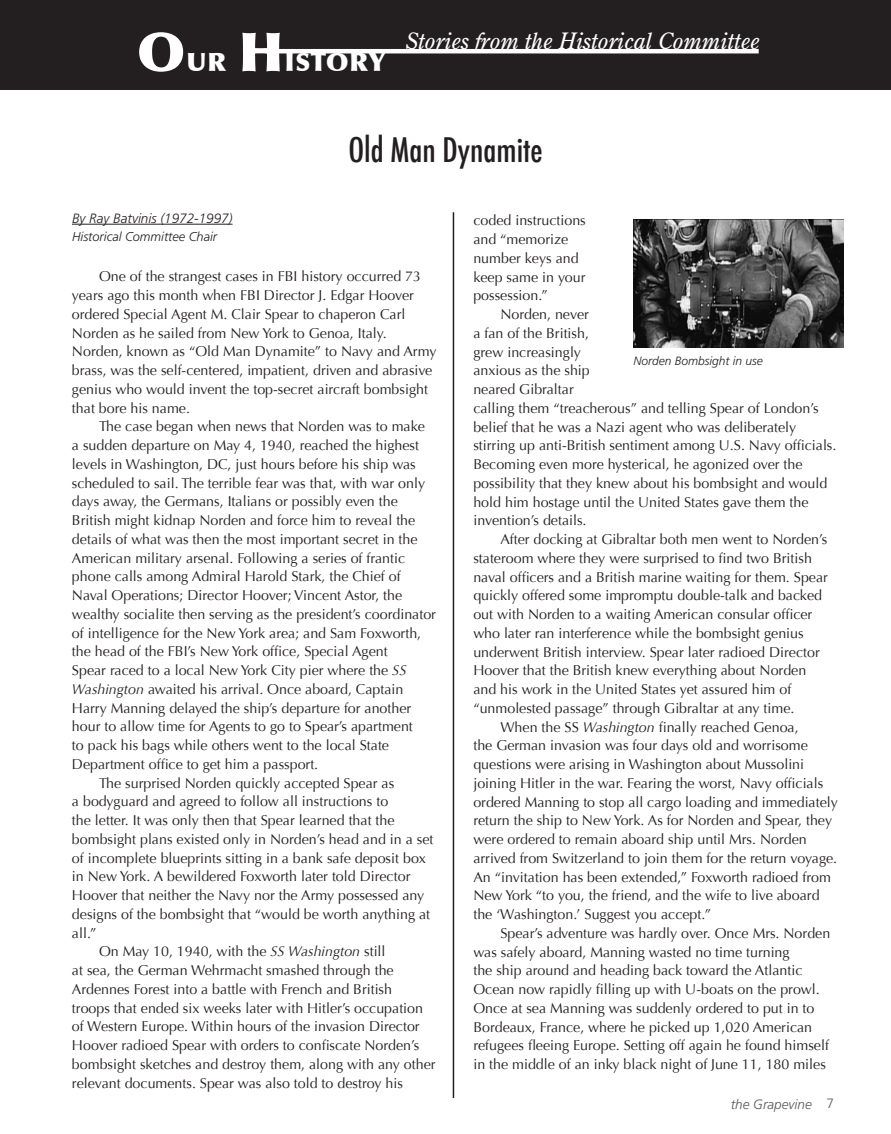
<style>
.page{position:relative;width:891px;height:1134px;background:#fff}
.page>*{position:absolute;margin:0;border:0;box-sizing:border-box;transform-origin:0 0}
.Paragraph_defaults{font:500 condensed 33px "Futura";color:#231f20}
.Head{font:900 25.2px "Optima";letter-spacing:.025em;color:#fff}
.Head-2{font:italic 22.5px "Century Old Style";color:#fff}
.oraclecolumns{font:14.25px/18.8px "Optima";color:#231f20}
.bylines{font:italic 300 13.5px "Frutiger";color:#231f20}
.body_copy{font:italic 300 13.5px "Frutiger";color:#57585a}
.t1{font:300 13.5px "Frutiger";color:#57585a}
.bylines-2{font:italic 300 12.75px "Frutiger";color:#231f20}
.cutlines{font:italic 300 12px "Frutiger";color:#231f20}
.s1{font-size:54px}
.s2{font-style:italic}
</style>
<div class="page">
<hr style="left:72px;top:224px;width:161px;height:1px;background:#231f20">
<hr style="left:453px;top:212px;width:1px;height:886px;background:#231f20">
<div style="left:0;top:0;width:891px;height:90px;background:#231f20"></div>
<hr style="left:266px;top:49px;width:493px;height:4px;background:#fff">
<img style="left:634px;top:220px;width:209px;height:127px">
<p class="Head" style="left:137px;top:47px;width:250px"><span class="s1">O</span>UR <span class="s1">H</span>ISTORY</p>
<p class="Head-2" style="left:405px;top:27px;width:356px">Stories from the Historical Committee</p>
<p class="Paragraph_defaults" style="left:348px;top:129px;width:196px">Old Man Dynamite</p>
<p class="bylines" style="left:72px;top:210px;width:162px">By Ray Batvinis (1972-1997)</p>
<p class="bylines-2" style="left:72px;top:229px;width:147px">Historical Committee Chair</p>
<p class="oraclecolumns" style="left:72px;top:267px;width:366px;text-indent:27px">One of the strangest cases in FBI history occurred 73 years ago this month when FBI Director J. Edgar Hoover ordered Special Agent M. Clair Spear to chaperon Carl Norden as he sailed from New York to Genoa, Italy.<br>Norden, known as “Old Man Dynamite” to Navy and Army brass, was the self-centered, impatient, driven and abrasive genius who would invent the top-secret aircraft bombsight that bore his name.</p>
<p class="oraclecolumns" style="left:72px;top:417px;width:366px;text-indent:27px">The case began when news that Norden was to make<br>a sudden departure on May 4, 1940, reached the highest levels in Washington, DC, just hours before his ship was scheduled to sail. The terrible fear was that, with war only days away, the Germans, Italians or possibly even the British might kidnap Norden and force him to reveal the details of what was then the most important secret in the American military arsenal. Following a series of frantic phone calls among Admiral Harold Stark, the Chief of Naval Operations; Director Hoover; Vincent Astor, the wealthy socialite then serving as the president’s coordinator of intelligence for the New York area; and Sam Foxworth, the head of the FBI’s New York office, Special Agent<br>Spear raced to a local New York City pier where the <span class="s2">SS Washington</span> awaited his arrival. Once aboard, Captain Harry Manning delayed the ship’s departure for another hour to allow time for Agents to go to Spear’s apartment<br>to pack his bags while others went to the local State Department office to get him a passport.</p>
<p class="oraclecolumns" style="left:72px;top:774px;width:363px;text-indent:27px">The surprised Norden quickly accepted Spear as<br>a bodyguard and agreed to follow all instructions to<br>the letter. It was only then that Spear learned that the bombsight plans existed only in Norden’s head and in a set of incomplete blueprints sitting in a bank safe deposit box in New York. A bewildered Foxworth later told Director Hoover that neither the Navy nor the Army possessed any designs of the bombsight that “would be worth anything at all.”</p>
<p class="oraclecolumns" style="left:72px;top:942px;width:365px;text-indent:27px">On May 10, 1940, with the <span class="s2">SS Washington</span> still<br>at sea, the German Wehrmacht smashed through the Ardennes Forest into a battle with French and British<br>troops that ended six weeks later with Hitler’s occupation of Western Europe. Within hours of the invasion Director Hoover radioed Spear with orders to confiscate Norden’s bombsight sketches and destroy them, along with any other relevant documents. Spear was also told to destroy his</p>
<p class="oraclecolumns" style="left:473px;top:211px;width:114px">coded instructions and “memorize number keys and keep same in your possession.”</p>
<p class="oraclecolumns" style="left:473px;top:305px;width:365px;text-indent:27px">Norden, never<br>a fan of the British,<br>grew increasingly<br>anxious as the ship<br>neared Gibraltar<br>calling them “treacherous” and telling Spear of London’s belief that he was a Nazi agent who was deliberately stirring up anti-British sentiment among U.S. Navy officials.<br>Becoming even more hysterical, he agonized over the possibility that they knew about his bombsight and would hold him hostage until the United States gave them the invention’s details.</p>
<p class="oraclecolumns" style="left:473px;top:530px;width:356px;text-indent:27px">After docking at Gibraltar both men went to Norden’s stateroom where they were surprised to find two British naval officers and a British marine waiting for them. Spear quickly offered some impromptu double-talk and backed out with Norden to a waiting American consular officer who later ran interference while the bombsight genius underwent British interview. Spear later radioed Director Hoover that the British knew everything about Norden and his work in the United States yet assured him of “unmolested passage” through Gibraltar at any time.</p>
<p class="oraclecolumns" style="left:473px;top:718px;width:366px;text-indent:27px">When the SS <span class="s2">Washington</span> finally reached Genoa,<br>the German invasion was four days old and worrisome questions were arising in Washington about Mussolini joining Hitler in the war. Fearing the worst, Navy officials ordered Manning to stop all cargo loading and immediately return the ship to New York. As for Norden and Spear, they were ordered to remain aboard ship until Mrs. Norden arrived from Switzerland to join them for the return voyage.<br>An “invitation has been extended,” Foxworth radioed from New York “to you, the friend, and the wife to live aboard the ‘Washington.’ Suggest you accept.”</p>
<p class="oraclecolumns" style="left:473px;top:924px;width:358px;text-indent:27px">Spear’s adventure was hardly over. Once Mrs. Norden was safely aboard, Manning wasted no time turning<br>the ship around and heading back toward the Atlantic Ocean now rapidly filling up with U-boats on the prowl.<br>Once at sea Manning was suddenly ordered to put in to Bordeaux, France, where he picked up 1,020 American refugees fleeing Europe. Setting off again he found himself in the middle of an inky black night of June 11, 180 miles</p>
<p class="cutlines" style="left:634px;top:354px;width:131px">Norden Bombsight in use</p>
<p class="body_copy" style="left:731px;top:1096px;width:82px">the Grapevine</p>
<p class="t1" style="left:827px;top:1095px;width:9px">7</p>
</div>
